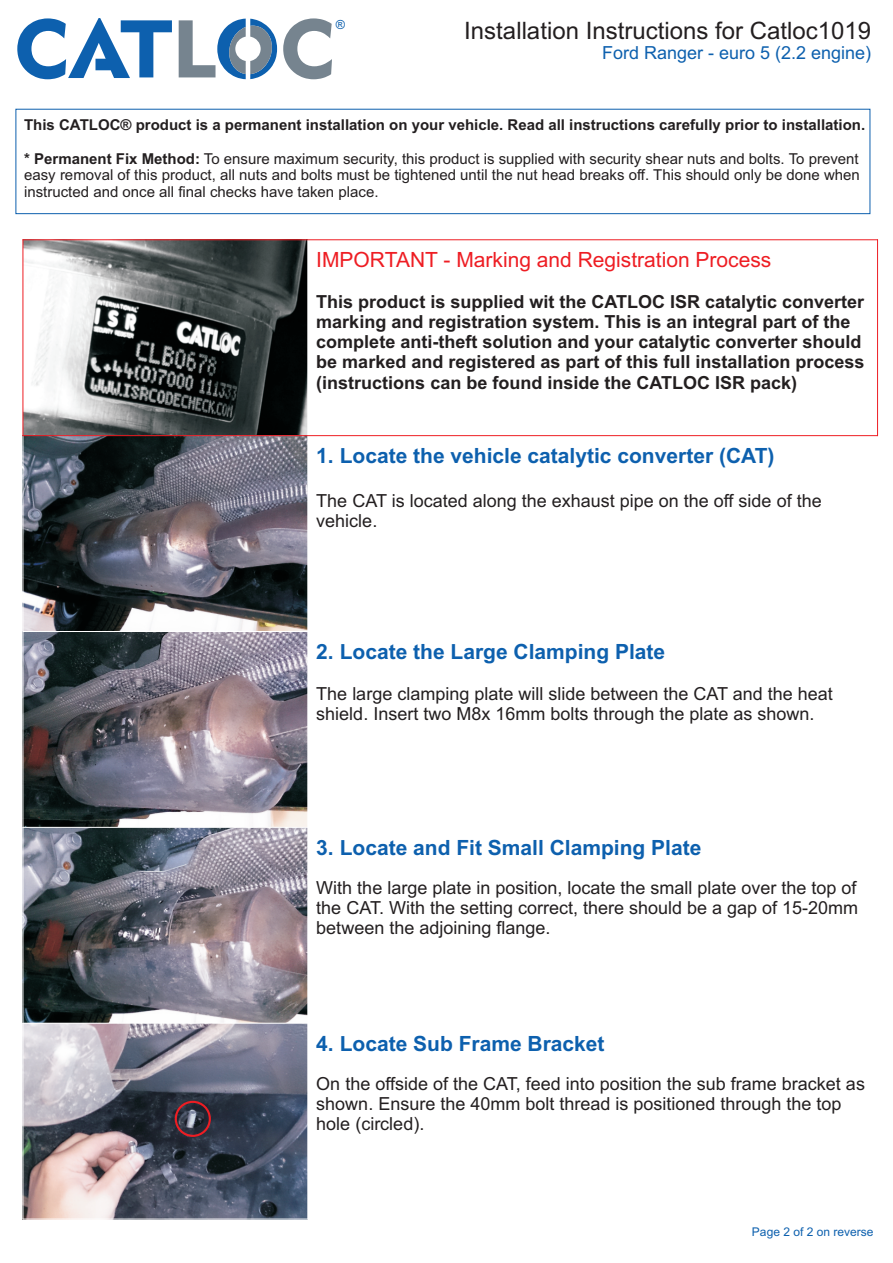
<style>
.page{position:relative;width:893px;height:1263px;background:#fff}
.page>*{position:absolute;margin:0;border:0;box-sizing:border-box;transform-origin:0 0}
.t1{font:24px "Arial";color:#231f20}
.t2{font:700 21px "Arial";color:#0d60ae}
.t3{font:21px "Arial";color:#ee1d23}
.t4{font:18px/20.1px "Arial";color:#231f20}
.t5{font:700 18px/20.1px "Arial";color:#231f20}
.t6{font:18px "Arial";color:#0d60ae}
.t7{font:15px/16.8px "Arial";color:#231f20;text-align:justify}
.t8{font:700 15px "Arial";color:#231f20}
.t9{font:12.6px "Arial";color:#0d60ae}
.t10{font:12px "Arial";color:#0d60ae}
.s1{font-weight:700}
</style>
<div class="page">
<div style="left:15px;top:109px;width:855px;height:105px;border:1px solid #0d60ae"></div>
<svg style="left:17px;top:18px;width:155px;height:61px"></svg>
<svg style="left:283px;top:18px;width:49px;height:61px"></svg>
<svg style="left:179px;top:19px;width:98px;height:60px"></svg>
<img style="left:24px;top:240px;width:283px;height:978px">
<hr style="left:23px;top:239px;width:1px;height:197px;background:#ee1d23">
<hr style="left:877px;top:239px;width:1px;height:197px;background:#ee1d23">
<hr style="left:23px;top:1023px;width:855px;height:1px;background:#fff">
<hr style="left:23px;top:827px;width:855px;height:1px;background:#fff">
<hr style="left:23px;top:631px;width:855px;height:1px;background:#fff">
<hr style="left:23px;top:435px;width:855px;height:1px;background:#ee1d23">
<hr style="left:23px;top:239px;width:855px;height:1px;background:#ee1d23">
<div style="left:175px;top:1101px;width:36px;height:36px;border:2px solid #ee1d23;border-radius:50%"></div>
<p class="t9" style="left:336px;top:20px;width:11px">®</p>
<h1 class="t1" style="left:464px;top:21px;width:408px">Installation Instructions for Catloc1019</h1>
<p class="t6" style="left:602px;top:46px;width:271px">Ford Ranger - euro 5 (2.2 engine)</p>
<p class="t8" style="left:24px;top:119px;width:842px">This CATLOC® product is a permanent installation on your vehicle. Read all instructions carefully prior to installation.</p>
<p class="t7" style="left:24px;top:151px;width:837px"><span class="s1">* Permanent Fix Method:</span> To ensure maximum security, this product is supplied with security shear nuts and bolts. To prevent easy removal of this product, all nuts and bolts must be tightened until the nut head breaks off. This should only be done when instructed and once all final checks have taken place.</p>
<p class="t3" style="left:316px;top:252px;width:457px">IMPORTANT - Marking and Registration Process</p>
<p class="t5" style="left:316px;top:293px;width:550px">This product is supplied wit the CATLOC ISR catalytic converter marking and registration system. This is an integral part of the complete anti-theft solution and your catalytic converter should be marked and registered as part of this full installation process (instructions can be found inside the CATLOC ISR pack)</p>
<p class="t2" style="left:316px;top:448px;width:460px">1. Locate the vehicle catalytic converter (CAT)</p>
<p class="t4" style="left:316px;top:493px;width:507px">The CAT is located along the exhaust pipe on the off side of the vehicle.</p>
<p class="t2" style="left:316px;top:644px;width:350px">2. Locate the Large Clamping Plate</p>
<p class="t4" style="left:316px;top:685px;width:518px">The large clamping plate will slide between the CAT and the heat shield. Insert two M8x 16mm bolts through the plate as shown.</p>
<p class="t2" style="left:316px;top:839px;width:387px">3. Locate and Fit Small Clamping Plate</p>
<p class="t4" style="left:316px;top:879px;width:543px;text-align:justify">With the large plate in position, locate the small plate over the top of the CAT. With the setting correct, there should be a gap of 15-20mm between the adjoining flange.</p>
<p class="t2" style="left:316px;top:1035px;width:290px">4. Locate Sub Frame Bracket</p>
<p class="t4" style="left:316px;top:1075px;width:550px">On the offside of the CAT, feed into position the sub frame bracket as shown. Ensure the 40mm bolt thread is positioned through the top hole (circled).</p>
<p class="t10" style="left:752px;top:1227px;width:123px">Page 2 of 2 on reverse</p>
</div>
